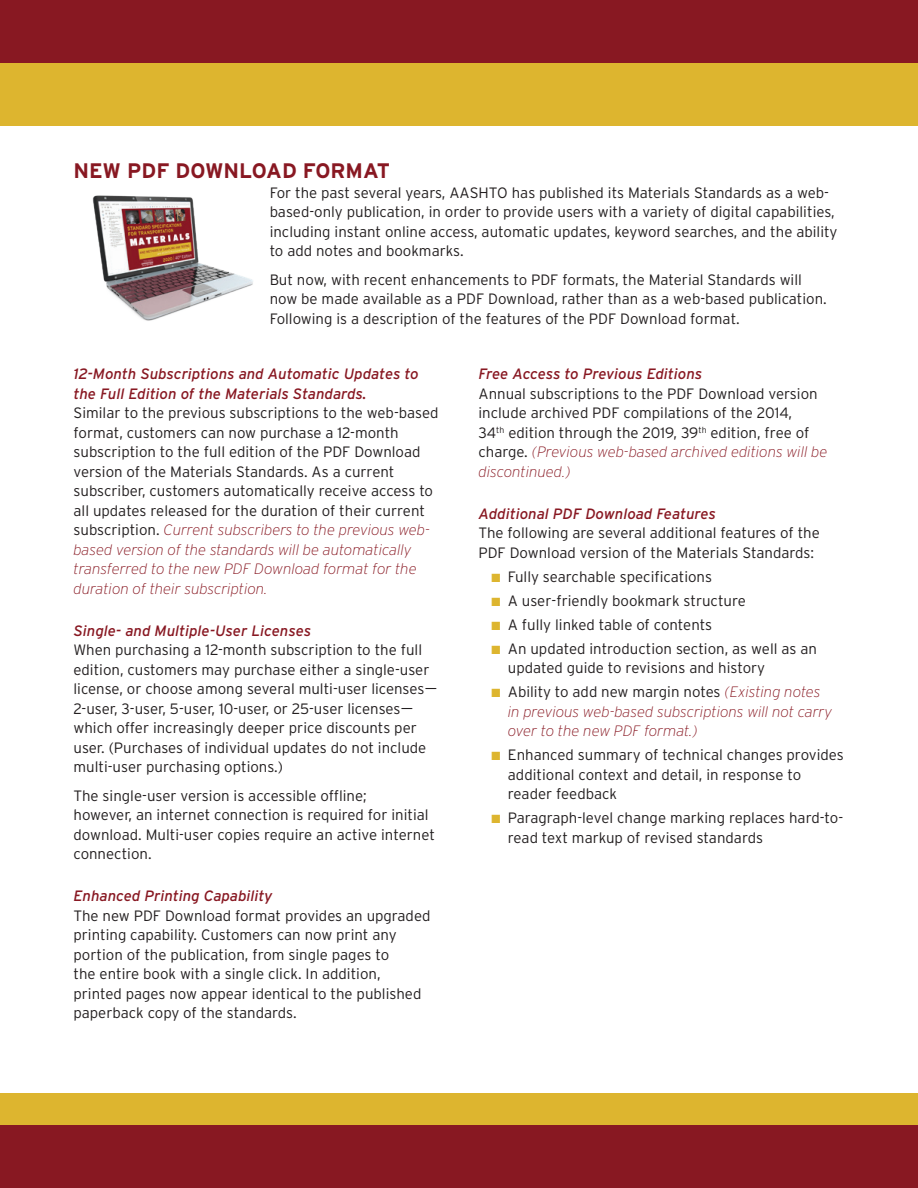
<style>
.page{position:relative;width:918px;height:1188px;background:#fff}
.page>*{position:absolute;margin:0;border:0;box-sizing:border-box;transform-origin:0 0}
.t1{font:700 21px "Interstate";color:#881822}
.t2{font:300 15px/19.5px "Interstate";color:#231f20}
.t3{font:italic 15px/19.5px "Interstate";color:#881822}
.t4{font:italic 200 15px/19.5px "Interstate";color:#881822}
.s1{font-weight:200;font-style:italic;color:#881822}
.s2{font-family:"Zingbats Regular SWFTE";font-weight:400;color:#ddb52f}
</style>
<div class="page">
<div style="left:0;top:0;width:918px;height:79px;background:#881822"></div>
<div style="left:0;top:1109px;width:918px;height:79px;background:#881822"></div>
<div style="left:0;top:63px;width:918px;height:63px;background:#ddb52f"></div>
<div style="left:0;top:1094px;width:918px;height:31px;background:#ddb52f"></div>
<img style="left:92px;top:195px;width:161px;height:126px">
<h1 class="t1" style="left:74px;top:159px;width:318px">NEW PDF DOWNLOAD FORMAT</h1>
<p class="t2" style="left:270px;top:183px;width:569px">For the past several years, AASHTO has published its Materials Standards as a web&shy;based-only publication, in order to provide users with a variety of digital capabilities, including instant online access, automatic updates, keyword searches, and the ability to add notes and bookmarks.</p>
<p class="t2" style="left:270px;top:270px;width:559px">But now, with recent enhancements to PDF formats, the Material Standards will now be made available as a PDF Download, rather than as a web-based publication.<br>Following is a description of the features of the PDF Download format.</p>
<p class="t3" style="left:74px;top:364px;width:347px">12-Month Subscriptions and Automatic Updates to the Full Edition of the Materials Standards.</p>
<p class="t2" style="left:74px;top:403px;width:367px">Similar to the previous subscriptions to the web-based format, customers can now purchase a 12-month subscription to the full edition of the PDF Download version of the Materials Standards. As a current subscriber, customers automatically receive access to all updates released for the duration of their current subscription. <span class="s1">Current subscribers to the previous web&shy;based version of the standards will be automatically transferred to the new PDF Download format for the duration of their subscription.</span></p>
<p class="t3" style="left:74px;top:621px;width:239px">Single- and Multiple-User Licenses</p>
<p class="t2" style="left:74px;top:640px;width:366px">When purchasing a 12-month subscription to the full edition, customers may purchase either a single-user license, or choose among several multi-user licenses— 2-user, 3-user, 5-user, 10-user, or 25-user licenses— which offer increasingly deeper price discounts per user. (Purchases of individual updates do not include multi-user purchasing options.)</p>
<p class="t2" style="left:74px;top:786px;width:363px">The single-user version is accessible offline;<br>however, an internet connection is required for initial download. Multi-user copies require an active internet connection.</p>
<p class="t3" style="left:74px;top:886px;width:200px">Enhanced Printing Capability</p>
<p class="t2" style="left:74px;top:906px;width:359px">The new PDF Download format provides an upgraded printing capability. Customers can now print any portion of the publication, from single pages to<br>the entire book with a single click. In addition, printed pages now appear identical to the published paperback copy of the standards.</p>
<p class="t3" style="left:478px;top:364px;width:225px">Free Access to Previous Editions</p>
<p class="t2" style="left:478px;top:384px;width:350px">Annual subscriptions to the PDF Download version include archived PDF compilations of the 2014,<br>34<sup>th</sup> edition through the 2019, 39<sup>th</sup> edition, free of charge. <span class="s1">(Previous web-based archived editions will be discontinued.)</span></p>
<p class="t3" style="left:478px;top:504px;width:239px">Additional PDF Download Features</p>
<p class="t2" style="left:478px;top:523px;width:343px">The following are several additional features of the<br>PDF Download version of the Materials Standards:</p>
<p class="t2" style="left:492px;top:564px;width:327px;line-height:24px"><span class="s2">n</span> Fully searchable specifications<br><span class="s2">n</span> A user-friendly bookmark structure<br><span class="s2">n</span> A fully linked table of contents<br><span class="s2">n</span> An updated introduction section, as well as an</p>
<p class="t2" style="left:492px;top:656px;width:330px;line-height:24px;text-indent:16px">updated guide to revisions and history<br><span class="s2">n</span> Ability to add new margin notes <span class="s1">(Existing notes</span></p>
<p class="t4" style="left:508px;top:702px;width:326px">in previous web-based subscriptions will not carry over to the new PDF format.)</p>
<p class="t2" style="left:508px;top:745px;width:337px;text-indent:-16px"><span class="s2">n</span> Enhanced summary of technical changes provides additional context and detail, in response to reader feedback</p>
<p class="t2" style="left:508px;top:808px;width:337px;text-indent:-16px"><span class="s2">n</span> Paragraph-level change marking replaces hard-to&shy;read text markup of revised standards</p>
</div>
